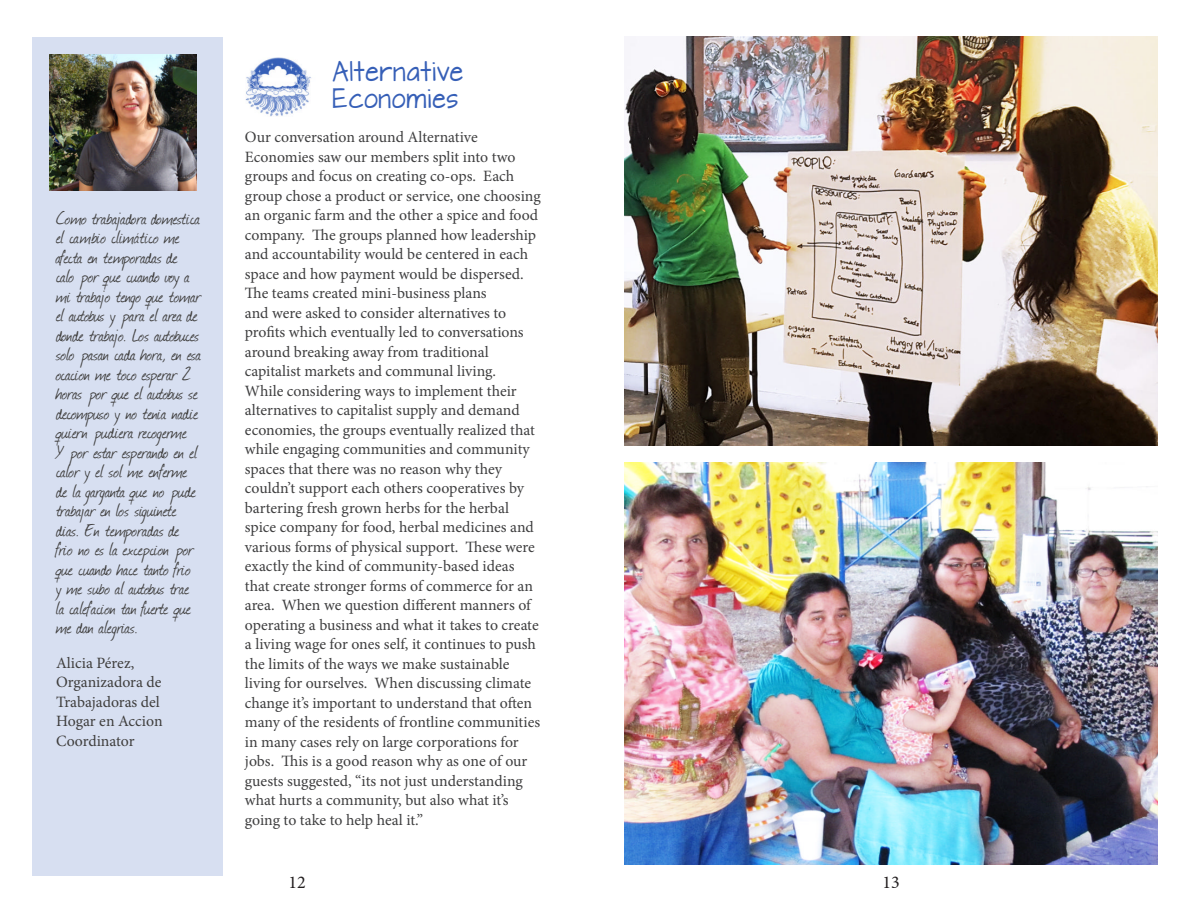
<style>
.page{position:relative;width:1188px;height:918px;background:#fff}
.page>*{position:absolute;margin:0;border:0;box-sizing:border-box;transform-origin:0 0}
.t1{font:24px/27px "Architects Daughter";letter-spacing:.05em;color:#365fb7;scale:.85 1}
.t2{font:21.45px/19.5px "Journal";letter-spacing:.005em;color:#3f3e3d}
.t3{font:18px "Minion Pro";color:#231f20}
.t4{font:15.75px/19.5px "Minion Pro";letter-spacing:-.005em;color:#3e3e3f}
.t5{font:15.75px/19.5px "Minion Pro";color:#3f3e3d}
</style>
<div class="page">
<div style="left:32px;top:38px;width:190px;height:838px;background:#d7dff1"></div>
<img style="left:50px;top:55px;width:147px;height:135px">
<img style="left:245px;top:57px;width:66px;height:60px">
<img style="left:624px;top:37px;width:534px;height:409px">
<img style="left:624px;top:462px;width:534px;height:402px">
<p class="t2" style="left:56px;top:208px;width:146px">Como trabajadora domestica el cambio climático me afecta en temporadas de calo por que cuando voy a mi trabajo tengo que tomar el autobus y para el area de donde trabajo. Los autobuces solo pasan cada hora, en esa ocacion me toco esperar 2 horas por que el autobus se decompuso y no tenia nadie quiern pudiera recogerme<br>Y por estar esperando en el calor y el sol me enferme de la garganta que no pude trabajar en los siguinete dias. En temporadas de frio no es la excepcion por que cuando hace tanto frio y me subo al autobus trae la calefacion tan fuerte que me dan alegrias.</p>
<p class="t5" style="left:56px;top:653px;width:108px">Alicia Pérez,<br>Organizadora de<br>Trabajadoras del<br>Hogar en Accion<br>Coordinator</p>
<h1 class="t1" style="left:333px;top:60px;width:155px">Alternative<br>Economies</h1>
<p class="t4" style="left:245px;top:127px;width:297px">Our conversation around Alternative Economies saw our members split into two groups and focus on creating co-ops. Each group chose a product or service, one choosing an organic farm and the other a spice and food company. The groups planned how leadership and accountability would be centered in each space and how payment would be dispersed.<br>The teams created mini-business plans<br>and were asked to consider alternatives to profits which eventually led to conversations around breaking away from traditional capitalist markets and communal living.<br>While considering ways to implement their alternatives to capitalist supply and demand economies, the groups eventually realized that while engaging communities and community spaces that there was no reason why they couldn’t support each others cooperatives by bartering fresh grown herbs for the herbal spice company for food, herbal medicines and various forms of physical support. These were exactly the kind of community-based ideas that create stronger forms of commerce for an area. When we question different manners of operating a business and what it takes to create a living wage for ones self, it continues to push the limits of the ways we make sustainable living for ourselves. When discussing climate change it’s important to understand that often many of the residents of frontline communities in many cases rely on large corporations for jobs. This is a good reason why as one of our guests suggested, “its not just understanding what hurts a community, but also what it’s going to take to help heal it.”</p>
<p class="t3" style="left:288px;top:870px;width:19px">12</p>
<p class="t3" style="left:882px;top:870px;width:19px">13</p>
</div>
